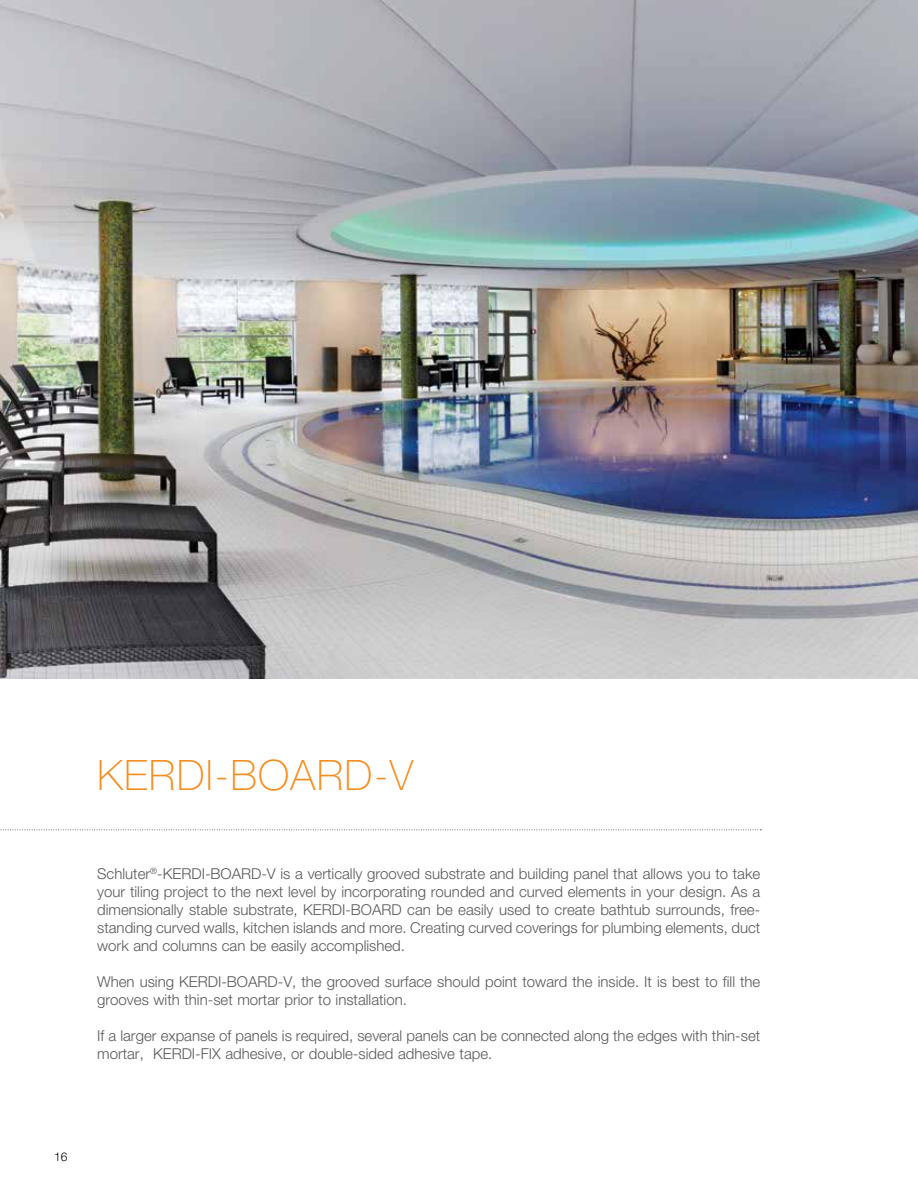
<style>
.page{position:relative;width:918px;height:1188px;background:#fff}
.page>*{position:absolute;margin:0;border:0;box-sizing:border-box;transform-origin:0 0}
.t1{font:100 42px "Helvetica Neue LT Pro";letter-spacing:.03em;color:#f78d1e}
.t2{font:300 15px/18px "Helvetica Neue LT Pro";color:#58595b}
.t3{font:300 12px "Helvetica Neue LT Pro";color:#000}
</style>
<div class="page">
<svg style="left:0;top:829px;width:761px;height:1px"></svg>
<img style="left:0;top:0;width:918px;height:678px">
<h1 class="t1" style="left:97px;top:751px;width:317px">KERDI-BOARD-V</h1>
<p class="t2" style="left:97px;top:865px;width:665px;text-align:justify">Schluter<sup>®</sup>-KERDI-BOARD-V is a vertically grooved substrate and building panel that allows you to take your tiling project to the next level by incorporating rounded and curved elements in your design. As a dimensionally stable substrate, KERDI-BOARD can be easily used to create bathtub surrounds, free&shy;standing curved walls, kitchen islands and more. Creating curved coverings for plumbing elements, duct work and columns can be easily accomplished.</p>
<p class="t2" style="left:97px;top:973px;width:665px">When using KERDI-BOARD-V, the grooved surface should point toward the inside. It is best to fill the grooves with thin-set mortar prior to installation.</p>
<p class="t2" style="left:97px;top:1027px;width:665px">If a larger expanse of panels is required, several panels can be connected along the edges with thin-set mortar, KERDI-FIX adhesive, or double-sided adhesive tape.</p>
<p class="t3" style="left:54px;top:1149px;width:15px">16</p>
</div>
